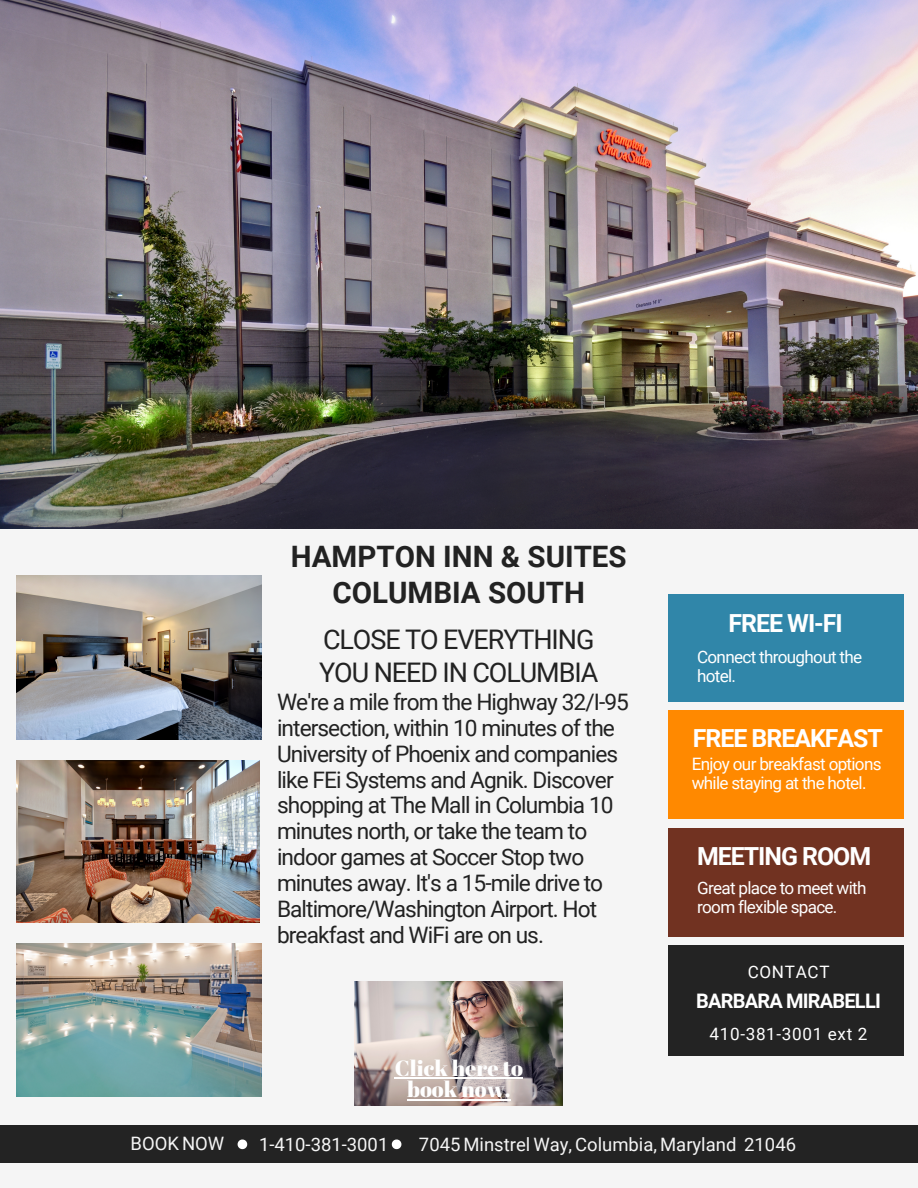
<style>
.page{position:relative;width:918px;height:1188px;background:#f5f5f5}
.page>*{position:absolute;margin:0;border:0;box-sizing:border-box;transform-origin:0 0}
.t1{font:700 29.55px/36px "Roboto";color:#222;text-align:center}
.t2{font:27px/32.7px "Roboto";letter-spacing:-.04em;color:#222}
.t3{font:700 24.9px "Roboto";letter-spacing:-.04em;color:#fff}
.t4{font:22.65px/25.8px "Roboto";letter-spacing:-.04em;color:#222}
.t5{font:21.9px/21.3px "Abril Fatface";color:#fff;text-align:center}
.t6{font:700 19.95px "Roboto";letter-spacing:-.04em;color:#fff}
.t7{font:18.45px "Roboto";color:#f5f5f5}
.t8{font:17.1px/19px "Roboto";letter-spacing:-.04em;color:#fff}
.t9{font:17.1px "Roboto";letter-spacing:.04em;color:#fff}
</style>
<div class="page">
<div style="left:668px;top:594px;width:235px;height:108px;background:#3086a9"></div>
<div style="left:668px;top:711px;width:235px;height:108px;background:#ff8900"></div>
<div style="left:668px;top:828px;width:235px;height:108px;background:#713221"></div>
<div style="left:668px;top:946px;width:235px;height:109px;background:#232323"></div>
<div style="left:0;top:1125px;width:918px;height:38px;background:#232323"></div>
<svg style="left:238px;top:1139px;width:9px;height:10px"></svg>
<svg style="left:392px;top:1139px;width:9px;height:10px"></svg>
<img style="left:355px;top:982px;width:208px;height:124px">
<img style="left:16px;top:943px;width:245px;height:153px">
<img style="left:0;top:0;width:918px;height:529px">
<img style="left:16px;top:760px;width:243px;height:162px">
<img style="left:16px;top:575px;width:245px;height:164px">
<hr style="left:395px;top:1077px;width:128px;height:2px;background:#fff">
<hr style="left:407px;top:1099px;width:104px;height:2px;background:#fff">
<p class="t1" style="left:291px;top:539px;width:337px">HAMPTON INN &amp; SUITES<br>COLUMBIA SOUTH</p>
<p class="t2" style="left:319px;top:623px;width:281px">CLOSE TO EVERYTHING<br>YOU NEED IN COLUMBIA</p>
<p class="t4" style="left:277px;top:689px;width:353px">We're a mile from the Highway 32/I-95 intersection, within 10 minutes of the University of Phoenix and companies like FEi Systems and Agnik. Discover shopping at The Mall in Columbia 10 minutes north, or take the team to indoor games at Soccer Stop two minutes away. It's a 15-mile drive to Baltimore/Washington Airport. Hot breakfast and WiFi are on us.</p>
<p class="t5" style="left:395px;top:1057px;width:130px">Click here to book now.</p>
<p class="t3" style="left:729px;top:609px;width:116px">FREE WI-FI</p>
<p class="t8" style="left:697px;top:648px;width:167px">Connect throughout the hotel.</p>
<p class="t3" style="left:693px;top:724px;width:191px">FREE BREAKFAST</p>
<p class="t8" style="left:692px;top:754px;width:191px">Enjoy our breakfast options while staying at the hotel.</p>
<p class="t3" style="left:697px;top:841px;width:176px">MEETING ROOM</p>
<p class="t8" style="left:697px;top:879px;width:171px">Great place to meet with room flexible space.</p>
<p class="t9" style="left:748px;top:963px;width:83px">CONTACT</p>
<p class="t6" style="left:696px;top:989px;width:186px">BARBARA MIRABELLI</p>
<p class="t9" style="left:710px;top:1024px;width:159px">410-381-3001 ext 2</p>
<p class="t7" style="left:131px;top:1133px;width:95px">BOOK NOW</p>
<p class="t7" style="left:259px;top:1134px;width:131px">1-410-381-3001</p>
<p class="t7" style="left:419px;top:1134px;width:379px">7045 Minstrel Way, Columbia, Maryland 21046</p>
</div>
